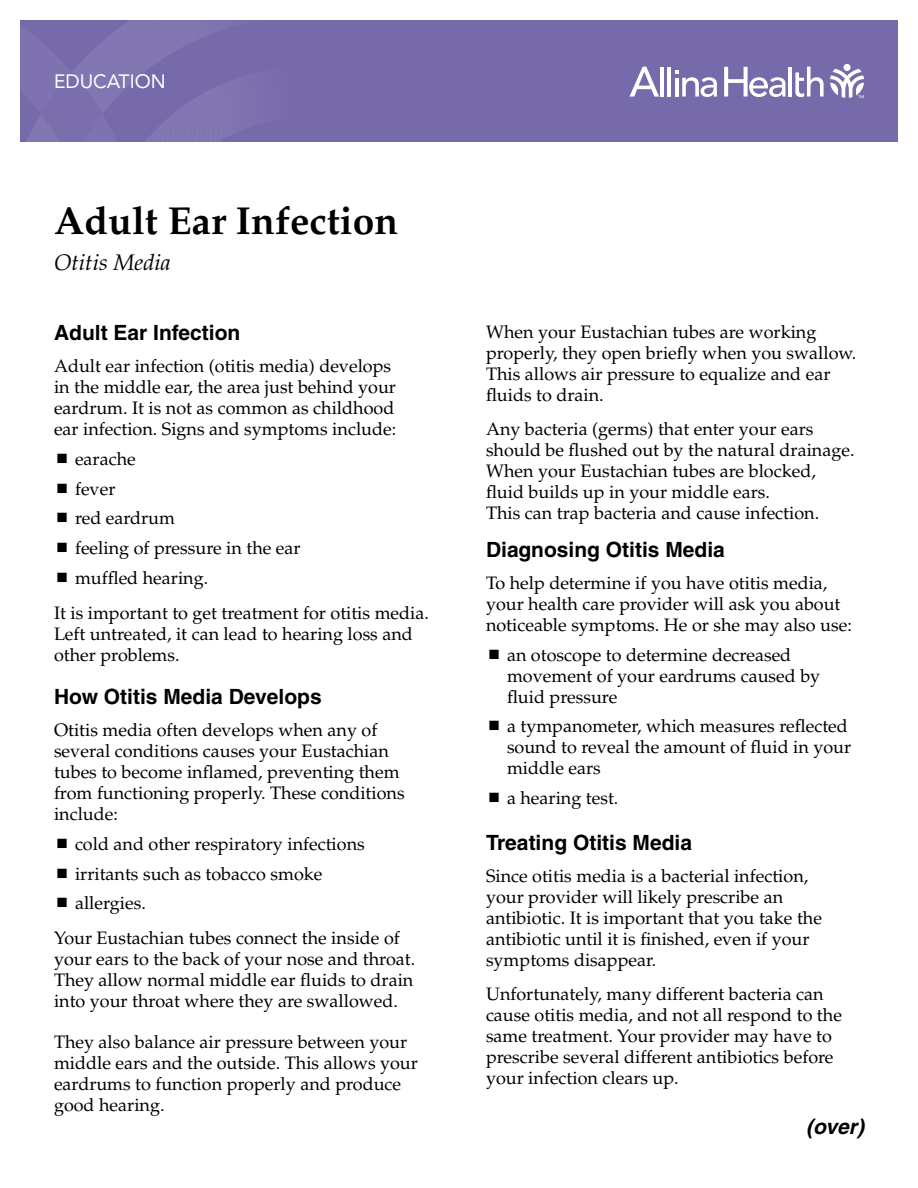
<style>
.page{position:relative;width:918px;height:1188px;background:#fff}
.page>*{position:absolute;margin:0;border:0;box-sizing:border-box;transform-origin:0 0}
.t1{font:700 39px "Palatino";color:#000}
.t2{font:italic 22.5px "Palatino";color:#000}
.t3{font:700 21px "Helvetica";color:#000}
.t4{font:italic 700 21px "Helvetica";color:#000}
.t5{font:19.2px "Avenir LT Std";color:#fff}
.t6{font:18px/21px "Palatino";color:#000}
</style>
<div class="page">
<div style="left:20px;top:20px;width:878px;height:122px;background:#766aab"></div>
<svg style="left:27px;top:20px;width:218px;height:122px"></svg>
<svg style="left:830px;top:69px;width:34px;height:29px"></svg>
<div style="left:844px;top:64px;width:7px;height:7px;background:#fff;border-radius:50%"></div>
<hr style="left:660px;top:67px;width:4px;height:30px;background:#fff">
<hr style="left:667px;top:67px;width:4px;height:30px;background:#fff">
<hr style="left:789px;top:67px;width:3px;height:30px;background:#fff">
<svg style="left:795px;top:67px;width:29px;height:30px"></svg>
<svg style="left:675px;top:71px;width:42px;height:26px"></svg>
<svg style="left:629px;top:67px;width:30px;height:30px"></svg>
<svg style="left:724px;top:67px;width:62px;height:30px"></svg>
<p class="t5" style="left:54px;top:70px;width:113px">EDUCATION</p>
<h1 class="t1" style="left:54px;top:198px;width:346px">Adult Ear Infection</h1>
<p class="t2" style="left:54px;top:249px;width:118px">Otitis Media</p>
<p class="t3" style="left:54px;top:320px;width:188px">Adult Ear Infection</p>
<p class="t6" style="left:54px;top:356px;width:344px">Adult ear infection (otitis media) develops in the middle ear, the area just behind your eardrum. It is not as common as childhood ear infection. Signs and symptoms include:</p>
<p class="t6" style="left:75px;top:444px;width:227px;line-height:29.7px">earache<br>fever<br>red eardrum<br>feeling of pressure in the ear muffled hearing.</p>
<p class="t6" style="left:54px;top:602px;width:376px">It is important to get treatment for otitis media.<br>Left untreated, it can lead to hearing loss and other problems.</p>
<p class="t3" style="left:54px;top:684px;width:269px">How Otitis Media Develops</p>
<p class="t6" style="left:54px;top:720px;width:352px">Otitis media often develops when any of several conditions causes your Eustachian tubes to become inflamed, preventing them from functioning properly. These conditions include:</p>
<p class="t6" style="left:75px;top:829px;width:291px;line-height:29.7px">cold and other respiratory infections irritants such as tobacco smoke allergies.</p>
<p class="t6" style="left:54px;top:928px;width:363px">Your Eustachian tubes connect the inside of your ears to the back of your nose and throat.<br>They allow normal middle ear fluids to drain into your throat where they are swallowed.</p>
<p class="t6" style="left:54px;top:1032px;width:365px">They also balance air pressure between your middle ears and the outside. This allows your eardrums to function properly and produce good hearing.</p>
<p class="t6" style="left:486px;top:322px;width:372px">When your Eustachian tubes are working properly, they open briefly when you swallow.<br>This allows air pressure to equalize and ear fluids to drain.</p>
<p class="t6" style="left:486px;top:419px;width:370px">Any bacteria (germs) that enter your ears should be flushed out by the natural drainage.<br>When your Eustachian tubes are blocked, fluid builds up in your middle ears.<br>This can trap bacteria and cause infection.</p>
<p class="t3" style="left:486px;top:537px;width:241px">Diagnosing Otitis Media</p>
<p class="t6" style="left:486px;top:572px;width:367px">To help determine if you have otitis media, your health care provider will ask you about noticeable symptoms. He or she may also use:</p>
<p class="t6" style="left:507px;top:644px;width:315px">an otoscope to determine decreased movement of your eardrums caused by fluid pressure</p>
<p class="t6" style="left:507px;top:716px;width:346px">a tympanometer, which measures reflected sound to reveal the amount of fluid in your middle ears</p>
<p class="t6" style="left:507px;top:788px;width:113px">a hearing test.</p>
<p class="t3" style="left:486px;top:830px;width:208px">Treating Otitis Media</p>
<p class="t6" style="left:486px;top:866px;width:337px">Since otitis media is a bacterial infection, your provider will likely prescribe an antibiotic. It is important that you take the antibiotic until it is finished, even if your symptoms disappear.</p>
<p class="t6" style="left:486px;top:984px;width:357px">Unfortunately, many different bacteria can cause otitis media, and not all respond to the same treatment. Your provider may have to prescribe several different antibiotics before your infection clears up.</p>
<p class="t4" style="left:806px;top:1114px;width:59px">(over)</p>
</div>
